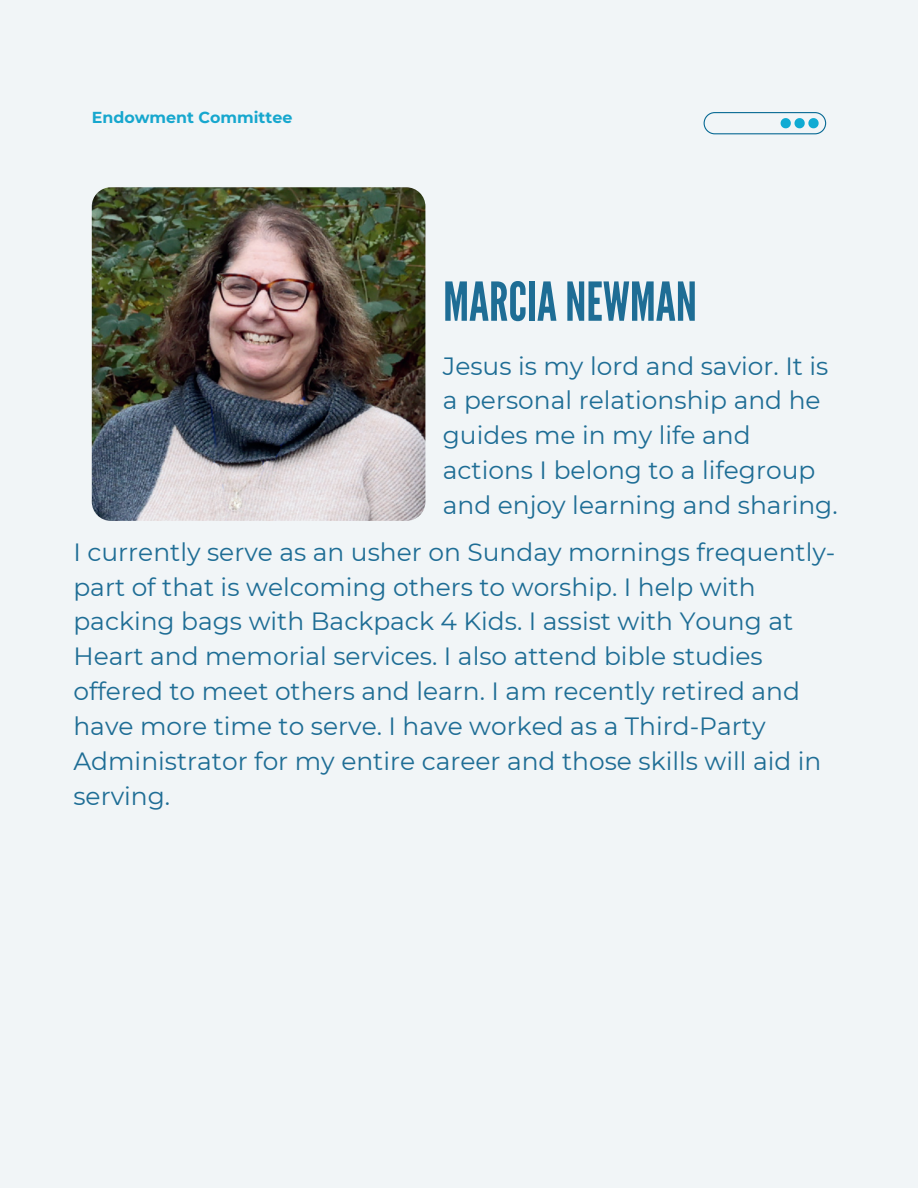
<style>
.page{position:relative;width:918px;height:1188px;background:#f1f5f7}
.page>*{position:absolute;margin:0;border:0;box-sizing:border-box;transform-origin:0 0}
.t1{font:53.55px "League Gothic";color:#1e6d95}
.t2{font:24.9px/34.8px "Montserrat";color:#1e6d95}
.t3{font:700 15.9px "Montserrat";color:#17a7ce}
</style>
<div class="page">
<svg style="left:704px;top:112px;width:122px;height:22px"></svg>
<img style="left:92px;top:187px;width:333px;height:334px">
<p class="t3" style="left:92px;top:106px;width:202px">Endowment Committee</p>
<h1 class="t1" style="left:443px;top:270px;width:255px">MARCIA NEWMAN</h1>
<p class="t2" style="left:443px;top:348px;width:396px">Jesus is my lord and savior. It is a personal relationship and he guides me in my life and actions I belong to a lifegroup and enjoy learning and sharing.</p>
<p class="t2" style="left:73px;top:534px;width:764px">I currently serve as an usher on Sunday mornings frequently&shy;part of that is welcoming others to worship. I help with packing bags with Backpack 4 Kids. I assist with Young at Heart and memorial services. I also attend bible studies offered to meet others and learn. I am recently retired and have more time to serve. I have worked as a Third-Party Administrator for my entire career and those skills will aid in serving.</p>
</div>
